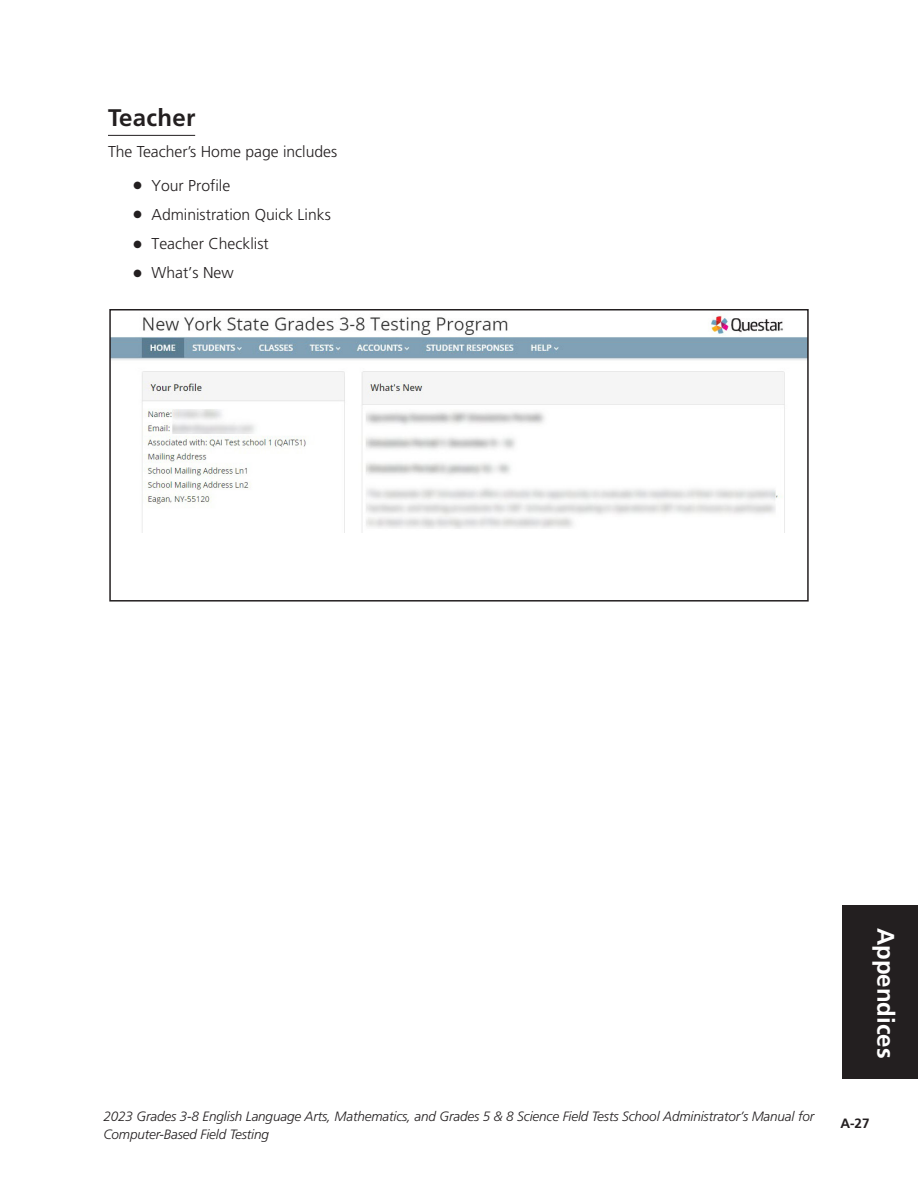
<style>
.page{position:relative;width:918px;height:1188px;background:#fff}
.page>*{position:absolute;margin:0;border:0;box-sizing:border-box;transform-origin:0 0}
.t1{font:700 24px "Frutiger LT Std";color:#fff}
.t2{font:700 24px "Frutiger LT Std";letter-spacing:.015em;color:#231f20}
.Main_Body_1__B1{font:300 15.75px "Frutiger LT Std";color:#231f20}
.t3{font:italic 300 13.5px/18px "Frutiger LT Std";letter-spacing:-.01em;color:#231f20}
.t4{font:700 13.5px "Frutiger LT Std";color:#231f20}
</style>
<div class="page">
<div style="left:842px;top:905px;width:76px;height:173px;background:#231f20"></div>
<hr style="left:108px;top:135px;width:87px;height:1px;background:#231f20">
<img style="left:112px;top:315px;width:694px;height:218px">
<div style="left:109px;top:309px;width:700px;height:293px;border:2px solid #231f20"></div>
<h5 class="t2" style="left:108px;top:104px;width:89px">Teacher</h5>
<p class="Main_Body_1__B1" style="left:108px;top:142px;width:231px">The Teacher’s Home page includes</p>
<p class="Main_Body_1__B1" style="left:134px;top:176px;width:98px">● Your Profile</p>
<p class="Main_Body_1__B1" style="left:134px;top:205px;width:199px">● Administration Quick Links</p>
<p class="Main_Body_1__B1" style="left:134px;top:235px;width:137px">● Teacher Checklist</p>
<p class="Main_Body_1__B1" style="left:134px;top:264px;width:102px">● What’s New</p>
<p class="t3" style="left:104px;top:1108px;width:712px">2023 Grades 3-8 English Language Arts, Mathematics, and Grades 5 &amp; 8 Science Field Tests School Administrator’s Manual for<br>Computer-Based Field Testing</p>
<h1 class="t1" style="left:900px;top:928px;width:132px;rotate:90deg">Appendices</h1>
<p class="t4" style="left:847px;top:1110px;width:17px">27</p>
<p class="t4" style="left:840px;top:1115px;width:31px">A-27</p>
</div>
